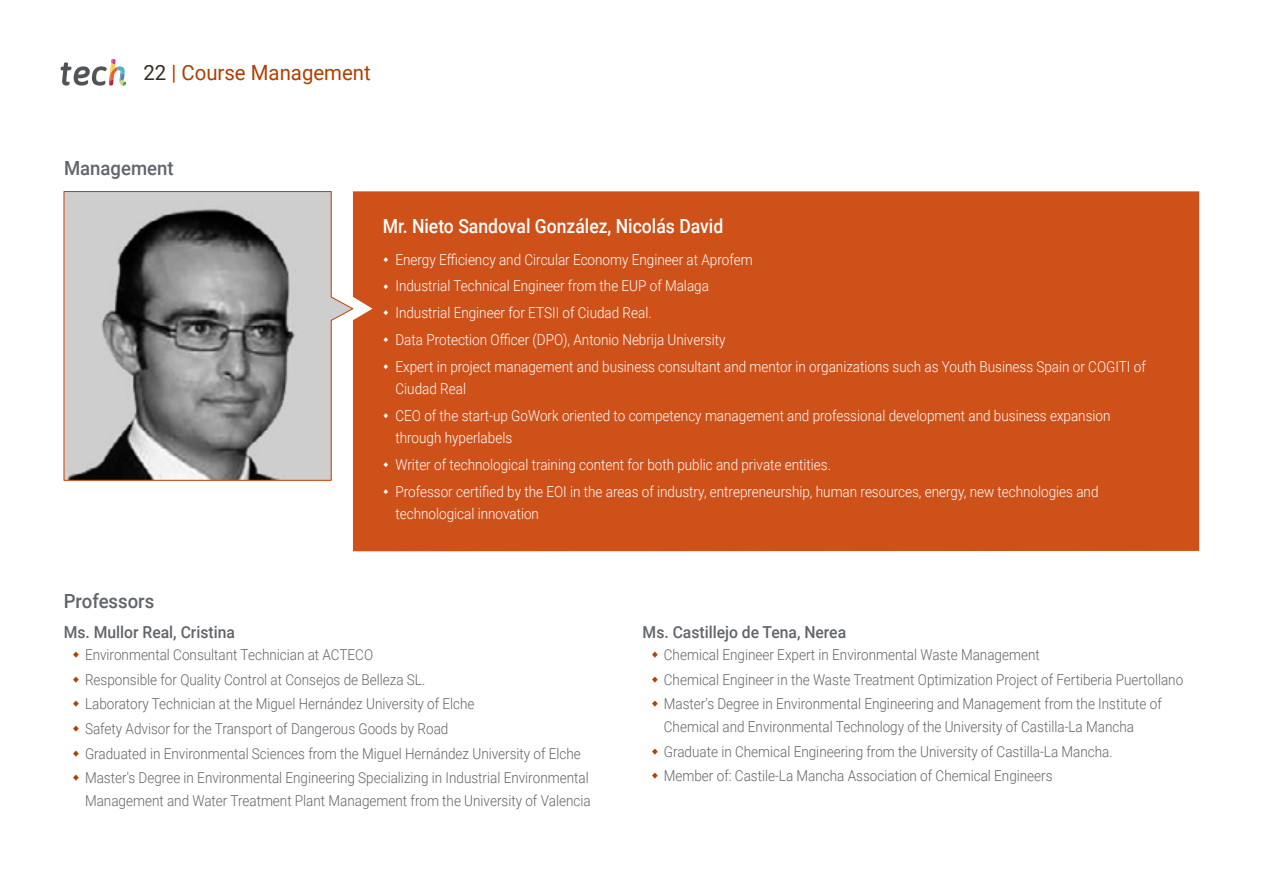
<style>
.page{position:relative;width:1263px;height:893px;background:#fff}
.page>*{position:absolute;margin:0;border:0;box-sizing:border-box;transform-origin:0 0}
.t1{font:21px "Roboto";color:#ae4000}
.t2{font:500 19.5px "Roboto";color:#fff;scale:.9 1}
.t3{font:500 19.5px "Roboto";color:#61646a;scale:.95 1}
.t4{font:500 16.5px "Roboto";color:#61646a;scale:.95 1}
.t5{font:300 15px/24.6px "Roboto";color:#61646a;scale:.9 1}
.t6{font:300 15px/26.7px "Roboto";color:#fff;scale:.9 1}
.s1{color:#312e20}
</style>
<div class="page">
<svg style="left:61px;top:59px;width:65px;height:27px"></svg>
<div style="left:353px;top:191px;width:846px;height:360px;background:#cf511a"></div>
<svg style="left:64px;top:191px;width:290px;height:290px;background:#a19f9e"></svg>
<svg style="left:384px;top:257px;width:4px;height:5px"></svg>
<svg style="left:384px;top:284px;width:4px;height:5px"></svg>
<svg style="left:384px;top:310px;width:4px;height:5px"></svg>
<svg style="left:384px;top:337px;width:4px;height:5px"></svg>
<svg style="left:384px;top:364px;width:4px;height:5px"></svg>
<svg style="left:384px;top:413px;width:4px;height:5px"></svg>
<svg style="left:384px;top:462px;width:4px;height:5px"></svg>
<svg style="left:384px;top:489px;width:4px;height:5px"></svg>
<h1 class="t1" style="left:144px;top:57px;width:229px"><span class="s1">22</span> | Course Management</h1>
<h2 class="t3" style="left:64px;top:155px;width:117px">Management</h2>
<h2 class="t2" style="left:383px;top:212px;width:380px">Mr. Nieto Sandoval González, Nicolás David</h2>
<p class="t6" style="left:395px;top:245px;width:835px">Energy Efficiency and Circular Economy Engineer at Aprofem<br>Industrial Technical Engineer from the EUP of Malaga<br>Industrial Engineer for ETSII of Ciudad Real.<br>Data Protection Officer (DPO), Antonio Nebrija University<br>Expert in project management and business consultant and mentor in organizations such as Youth Business Spain or COGITI of</p>
<p class="t6" style="left:395px;top:375px;width:796px">Ciudad Real<br>CEO of the start-up GoWork oriented to competency management and professional development and business expansion</p>
<p class="t6" style="left:395px;top:424px;width:783px">through hyperlabels<br>Writer of technological training content for both public and private entities.<br>Professor certified by the EOI in the areas of industry, entrepreneurship, human resources, energy, new technologies and</p>
<p class="t6" style="left:395px;top:500px;width:161px">technological innovation</p>
<h2 class="t3" style="left:64px;top:588px;width:97px">Professors</h2>
<p class="t4" style="left:64px;top:620px;width:182px">Ms. Mullor Real, Cristina</p>
<p class="t5" style="left:85px;top:642px;width:561px">Environmental Consultant Technician at ACTECO<br>Responsible for Quality Control at Consejos de Belleza SL.<br>Laboratory Technician at the Miguel Hernández University of Elche<br>Safety Advisor for the Transport of Dangerous Goods by Road<br>Graduated in Environmental Sciences from the Miguel Hernández University of Elche Master's Degree in Environmental Engineering Specializing in Industrial Environmental</p>
<p class="t5" style="left:85px;top:788px;width:563px">Management and Water Treatment Plant Management from the University of Valencia</p>
<p class="t4" style="left:643px;top:620px;width:216px">Ms. Castillejo de Tena, Nerea</p>
<p class="t5" style="left:664px;top:642px;width:579px">Chemical Engineer Expert in Environmental Waste Management<br>Chemical Engineer in the Waste Treatment Optimization Project of Fertiberia Puertollano<br>Master's Degree in Environmental Engineering and Management from the Institute of</p>
<p class="t5" style="left:664px;top:714px;width:524px">Chemical and Environmental Technology of the University of Castilla-La Mancha<br>Graduate in Chemical Engineering from the University of Castilla-La Mancha.<br>Member of: Castile-La Mancha Association of Chemical Engineers</p>
</div>
